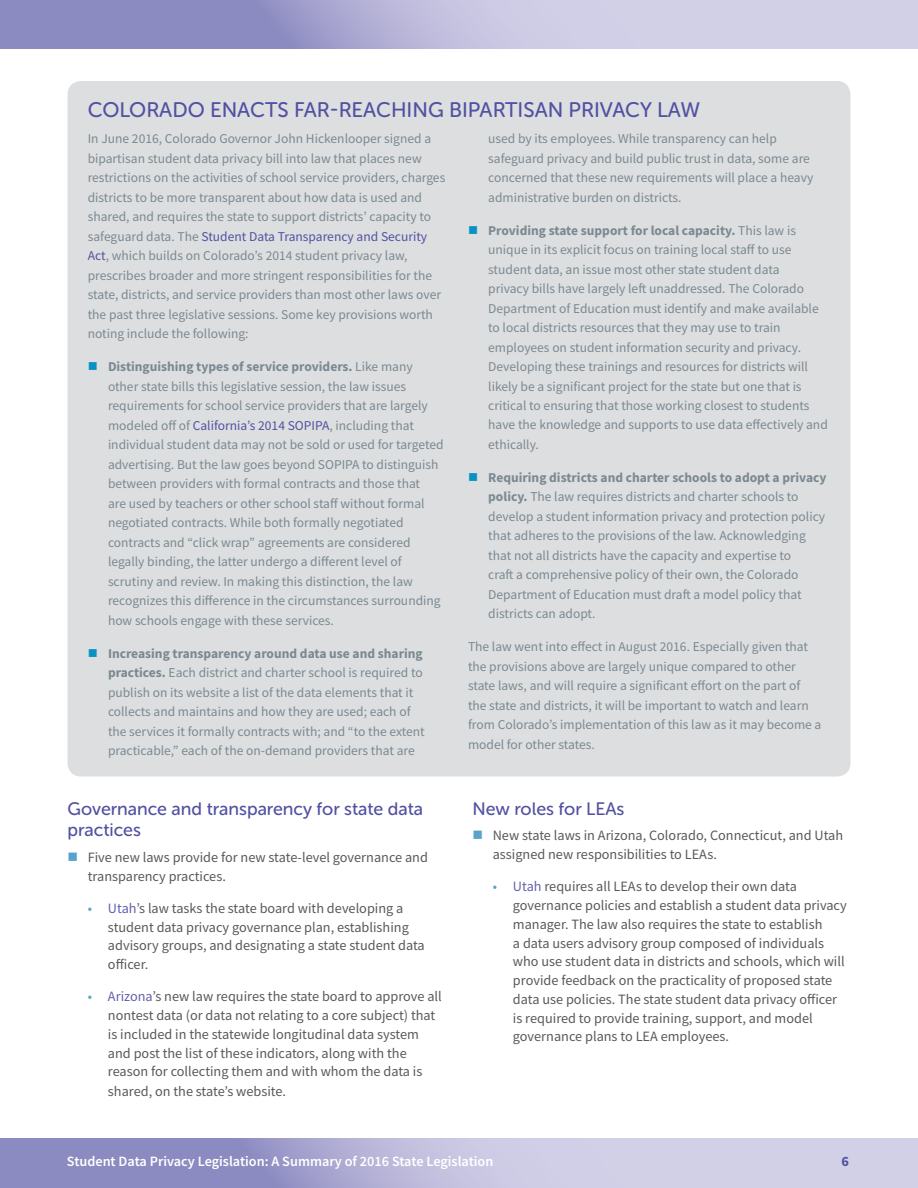
<style>
.page{position:relative;width:918px;height:1188px;background:#fff}
.page>*{position:absolute;margin:0;border:0;box-sizing:border-box;transform-origin:0 0}
.t1{font:21px "Museo Sans Rounded 500";color:#5251a2}
.t2{font:18px/21.6px "Museo Sans Rounded 500";color:#5251a2}
.t3{font:14.25px/18.8px "Source Sans Pro";color:#58595b}
.t4{font:600 14.25px "Source Sans Pro";color:#fff}
.t5{font:700 14.25px "Source Sans Pro";color:#5251a2}
.t6{font:13.5px/19.5px "Source Sans Pro";color:#7a8991}
.s1{color:#5251a2}
.s2{font-weight:700}
.s3{color:#58a2cb}
.s4{color:#6360ab}
</style>
<div class="page">
<svg style="left:0;top:1138px;width:918px;height:50px;background:#b6b4d8"></svg>
<svg style="left:0;top:0;width:918px;height:48px;background:#b4b3d7"></svg>
<div style="left:68px;top:81px;width:782px;height:696px;background:#dddee0;border-radius:14px"></div>
<h1 class="t1" style="left:88px;top:98px;width:614px">COLORADO ENACTS FAR-REACHING BIPARTISAN PRIVACY LAW</h1>
<p class="t6" style="left:88px;top:129px;width:359px">In June 2016, Colorado Governor John Hickenlooper signed a bipartisan student data privacy bill into law that places new restrictions on the activities of school service providers, charges districts to be more transparent about how data is used and shared, and requires the state to support districts’ capacity to safeguard data. The <span class="s1">Student Data Transparency and Security Act</span>, which builds on Colorado’s 2014 student privacy law, prescribes broader and more stringent responsibilities for the state, districts, and service providers than most other laws over the past three legislative sessions. Some key provisions worth noting include the following:</p>
<p class="t6" style="left:108px;top:357px;width:337px"><span class="s2">Distinguishing types of service providers.</span> Like many other state bills this legislative session, the law issues requirements for school service providers that are largely modeled off of <span class="s1">California’s 2014 SOPIPA</span>, including that individual student data may not be sold or used for targeted advertising. But the law goes beyond SOPIPA to distinguish between providers with formal contracts and those that<br>are used by teachers or other school staff without formal negotiated contracts. While both formally negotiated contracts and “click wrap” agreements are considered legally binding, the latter undergo a different level of scrutiny and review. In making this distinction, the law recognizes this difference in the circumstances surrounding how schools engage with these services.</p>
<p class="t6" style="left:108px;top:643px;width:318px"><span class="s2">Increasing transparency around data use and sharing practices.</span> Each district and charter school is required to publish on its website a list of the data elements that it collects and maintains and how they are used; each of the services it formally contracts with; and “to the extent practicable,” each of the on-demand providers that are</p>
<p class="t6" style="left:488px;top:129px;width:327px">used by its employees. While transparency can help safeguard privacy and build public trust in data, some are concerned that these new requirements will place a heavy administrative burden on districts.</p>
<p class="t6" style="left:488px;top:220px;width:341px"><span class="s2">Providing state support for local capacity.</span> This law is unique in its explicit focus on training local staff to use student data, an issue most other state student data<br>privacy bills have largely left unaddressed. The Colorado Department of Education must identify and make available to local districts resources that they may use to train employees on student information security and privacy.<br>Developing these trainings and resources for districts will likely be a significant project for the state but one that is critical to ensuring that those working closest to students have the knowledge and supports to use data effectively and ethically.</p>
<p class="t6" style="left:488px;top:468px;width:340px"><span class="s2">Requiring districts and charter schools to adopt a privacy policy.</span> The law requires districts and charter schools to develop a student information privacy and protection policy that adheres to the provisions of the law. Acknowledging that not all districts have the capacity and expertise to<br>craft a comprehensive policy of their own, the Colorado Department of Education must draft a model policy that districts can adopt.</p>
<p class="t6" style="left:468px;top:637px;width:355px">The law went into effect in August 2016. Especially given that the provisions above are largely unique compared to other state laws, and will require a significant effort on the part of the state and districts, it will be important to watch and learn from Colorado’s implementation of this law as it may become a model for other states.</p>
<h2 class="t2" style="left:68px;top:798px;width:357px">Governance and transparency for state data practices</h2>
<p class="t3" style="left:88px;top:848px;width:342px">Five new laws provide for new state-level governance and transparency practices.</p>
<p class="t3" style="left:108px;top:899px;width:318px;text-indent:-20px"><span class="s3">•</span> <span class="s4">Utah</span>’s law tasks the state board with developing a student data privacy governance plan, establishing advisory groups, and designating a state student data officer.</p>
<p class="t3" style="left:108px;top:987px;width:335px;text-indent:-20px"><span class="s3">•</span> <span class="s4">Arizona</span>’s new law requires the state board to approve all nontest data (or data not relating to a core subject) that is included in the statewide longitudinal data system and post the list of these indicators, along with the reason for collecting them and with whom the data is shared, on the state’s website.</p>
<h2 class="t2" style="left:472px;top:798px;width:154px">New roles for LEAs</h2>
<p class="t3" style="left:493px;top:826px;width:352px">New state laws in Arizona, Colorado, Connecticut, and Utah assigned new responsibilities to LEAs.</p>
<p class="t3" style="left:513px;top:877px;width:335px;text-indent:-20px"><span class="s3">•</span> <span class="s4">Utah</span> requires all LEAs to develop their own data governance policies and establish a student data privacy manager. The law also requires the state to establish<br>a data users advisory group composed of individuals who use student data in districts and schools, which will provide feedback on the practicality of proposed state data use policies. The state student data privacy officer is required to provide training, support, and model governance plans to LEA employees.</p>
<p class="t4" style="left:67px;top:1152px;width:428px">Student Data Privacy Legislation: A Summary of 2016 State Legislation</p>
<p class="t5" style="left:841px;top:1152px;width:9px">6</p>
</div>
